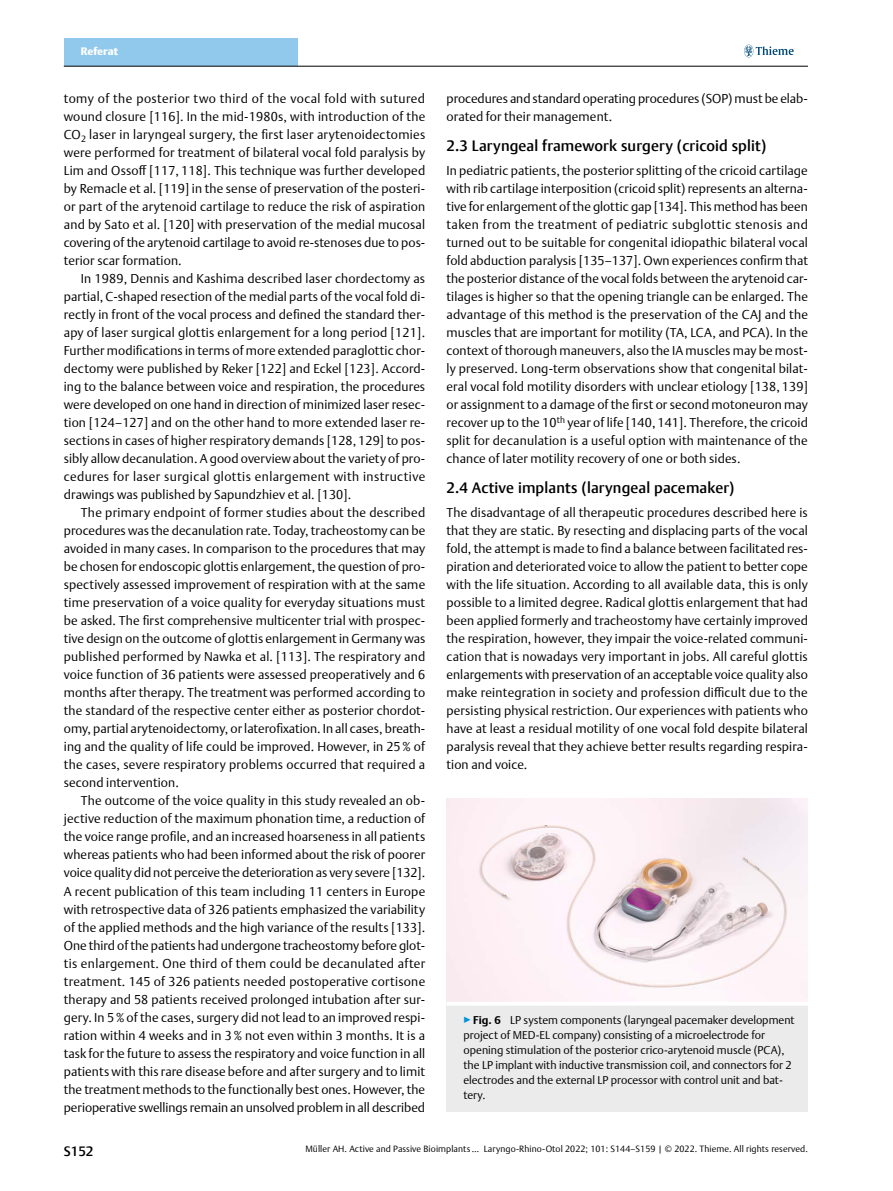
<style>
.page{position:relative;width:893px;height:1191px;background:#fff}
.page>*{position:absolute;margin:0;border:0;box-sizing:border-box;transform-origin:0 0}
.t1{font:500 15px "Thieme Argo 2011";letter-spacing:.01em;color:#000}
.t2{font:500 13.5px "Thieme Argo 2011";color:#000}
.t3{font:300 12.75px/18px "Thieme Argo 2011";letter-spacing:.005em;color:#000;text-align:justify}
.t4{font:300 11.25px/15px "Thieme Argo 2011";color:#000}
.t5{font:900 10.8px "Thieme Argo 2011";letter-spacing:.005em;color:#fff}
.t6{font:300 9px "Thieme Argo 2011";letter-spacing:.01em;color:#000}
.s1{color:#0095da}
.s2{font-weight:700}
</style>
<div class="page">
<div style="left:64px;top:38px;width:234px;height:28px;background:#91c9ed"></div>
<svg style="left:744px;top:45px;width:50px;height:12px"></svg>
<hr style="left:64px;top:66px;width:744px;height:1px;background:#000">
<img style="left:446px;top:798px;width:362px;height:203px">
<div style="left:446px;top:1002px;width:362px;height:109px;background:#ebebec"></div>
<hr style="left:446px;top:1001px;width:362px;height:4px;background:#fff">
<p class="t5" style="left:81px;top:44px;width:39px">Referat</p>
<p class="t3" style="left:64px;top:89px;width:363px">tomy of the posterior two third of the vocal fold with sutured wound closure [116]. In the mid-1980s, with introduction of the CO<sub>2</sub> laser in laryngeal surgery, the first laser arytenoidectomies were performed for treatment of bilateral vocal fold paralysis by Lim and Ossoff [117, 118]. This technique was further developed by Remacle et al. [119] in the sense of preservation of the posteri&shy;or part of the arytenoid cartilage to reduce the risk of aspiration and by Sato et al. [120] with preservation of the medial mucosal covering of the arytenoid cartilage to avoid re-stenoses due to pos&shy;terior scar formation.</p>
<p class="t3" style="left:64px;top:269px;width:363px;text-indent:17px">In 1989, Dennis and Kashima described laser chordectomy as partial, C-shaped resection of the medial parts of the vocal fold di&shy;rectly in front of the vocal process and defined the standard ther&shy;apy of laser surgical glottis enlargement for a long period [121].<br>Further modifications in terms of more extended paraglottic chor&shy;dectomy were published by Reker [122] and Eckel [123]. Accord&shy;ing to the balance between voice and respiration, the procedures were developed on one hand in direction of minimized laser resec&shy;tion [124–127] and on the other hand to more extended laser re&shy;sections in cases of higher respiratory demands [128, 129] to pos&shy;sibly allow decanulation. A good overview about the variety of pro&shy;cedures for laser surgical glottis enlargement with instructive drawings was published by Sapundzhiev et al. [130].</p>
<p class="t3" style="left:64px;top:503px;width:363px;text-indent:17px">The primary endpoint of former studies about the described procedures was the decanulation rate. Today, tracheostomy can be avoided in many cases. In comparison to the procedures that may be chosen for endoscopic glottis enlargement, the question of pro&shy;spectively assessed improvement of respiration with at the same time preservation of a voice quality for everyday situations must be asked. The first comprehensive multicenter trial with prospec&shy;tive design on the outcome of glottis enlargement in Germany was published performed by Nawka et al. [113]. The respiratory and voice function of 36 patients were assessed preoperatively and 6 months after therapy. The treatment was performed according to the standard of the respective center either as posterior chordot&shy;omy, partial arytenoidectomy, or laterofixation. In all cases, breath&shy;ing and the quality of life could be improved. However, in 25% of the cases, severe respiratory problems occurred that required a second intervention.</p>
<p class="t3" style="left:64px;top:791px;width:363px;text-indent:17px">The outcome of the voice quality in this study revealed an ob&shy;jective reduction of the maximum phonation time, a reduction of the voice range profile, and an increased hoarseness in all patients whereas patients who had been informed about the risk of poorer voice quality did not perceive the deterioration as very severe [132].<br>A recent publication of this team including 11 centers in Europe with retrospective data of 326 patients emphasized the variability of the applied methods and the high variance of the results [133].<br>One third of the patients had undergone tracheostomy before glot&shy;tis enlargement. One third of them could be decanulated after treatment. 145 of 326 patients needed postoperative cortisone therapy and 58 patients received prolonged intubation after sur&shy;gery. In 5% of the cases, surgery did not lead to an improved respi&shy;ration within 4 weeks and in 3% not even within 3 months. It is a task for the future to assess the respiratory and voice function in all patients with this rare disease before and after surgery and to limit the treatment methods to the functionally best ones. However, the perioperative swellings remain an unsolved problem in all described</p>
<p class="t3" style="left:447px;top:89px;width:363px">procedures and standard operating procedures (SOP) must be elab&shy;orated for their management.</p>
<p class="t1" style="left:446px;top:136px;width:321px">2.3 Laryngeal framework surgery (cricoid split)</p>
<p class="t3" style="left:446px;top:161px;width:363px">In pediatric patients, the posterior splitting of the cricoid cartilage with rib cartilage interposition (cricoid split) represents an alterna&shy;tive for enlargement of the glottic gap [134]. This method has been taken from the treatment of pediatric subglottic stenosis and turned out to be suitable for congenital idiopathic bilateral vocal fold abduction paralysis [135–137]. Own experiences confirm that the posterior distance of the vocal folds between the arytenoid car&shy;tilages is higher so that the opening triangle can be enlarged. The advantage of this method is the preservation of the CAJ and the muscles that are important for motility (TA, LCA, and PCA). In the context of thorough maneuvers, also the IA muscles may be most&shy;ly preserved. Long-term observations show that congenital bilat&shy;eral vocal fold motility disorders with unclear etiology [138, 139] or assignment to a damage of the first or second motoneuron may recover up to the 10<sup>th</sup> year of life [140, 141]. Therefore, the cricoid split for decanulation is a useful option with maintenance of the chance of later motility recovery of one or both sides.</p>
<p class="t1" style="left:446px;top:478px;width:289px">2.4 Active implants (laryngeal pacemaker)</p>
<p class="t3" style="left:446px;top:503px;width:363px">The disadvantage of all therapeutic procedures described here is that they are static. By resecting and displacing parts of the vocal fold, the attempt is made to find a balance between facilitated res&shy;piration and deteriorated voice to allow the patient to better cope with the life situation. According to all available data, this is only possible to a limited degree. Radical glottis enlargement that had been applied formerly and tracheostomy have certainly improved the respiration, however, they impair the voice-related communi&shy;cation that is nowadays very important in jobs. All careful glottis enlargements with preservation of an acceptable voice quality also make reintegration in society and profession difficult due to the persisting physical restriction. Our experiences with patients who have at least a residual motility of one vocal fold despite bilateral paralysis reveal that they achieve better results regarding respira&shy;tion and voice.</p>
<p class="t4" style="left:463px;top:1012px;width:333px"><span class="s1">▶</span><span class="s2">Fig. 6</span> LP system components (laryngeal pacemaker development project of MED-EL company) consisting of a microelectrode for opening stimulation of the posterior crico-arytenoid muscle (PCA), the LP implant with inductive transmission coil, and connectors for 2 electrodes and the external LP processor with control unit and bat&shy;tery.</p>
<p class="t2" style="left:64px;top:1142px;width:31px">S152</p>
<p class="t6" style="left:305px;top:1143px;width:504px">Müller AH. Active and Passive Bioimplants … Laryngo-Rhino-Otol 2022; 101: S144–S159 | © 2022. Thieme. All rights reserved.</p>
</div>
